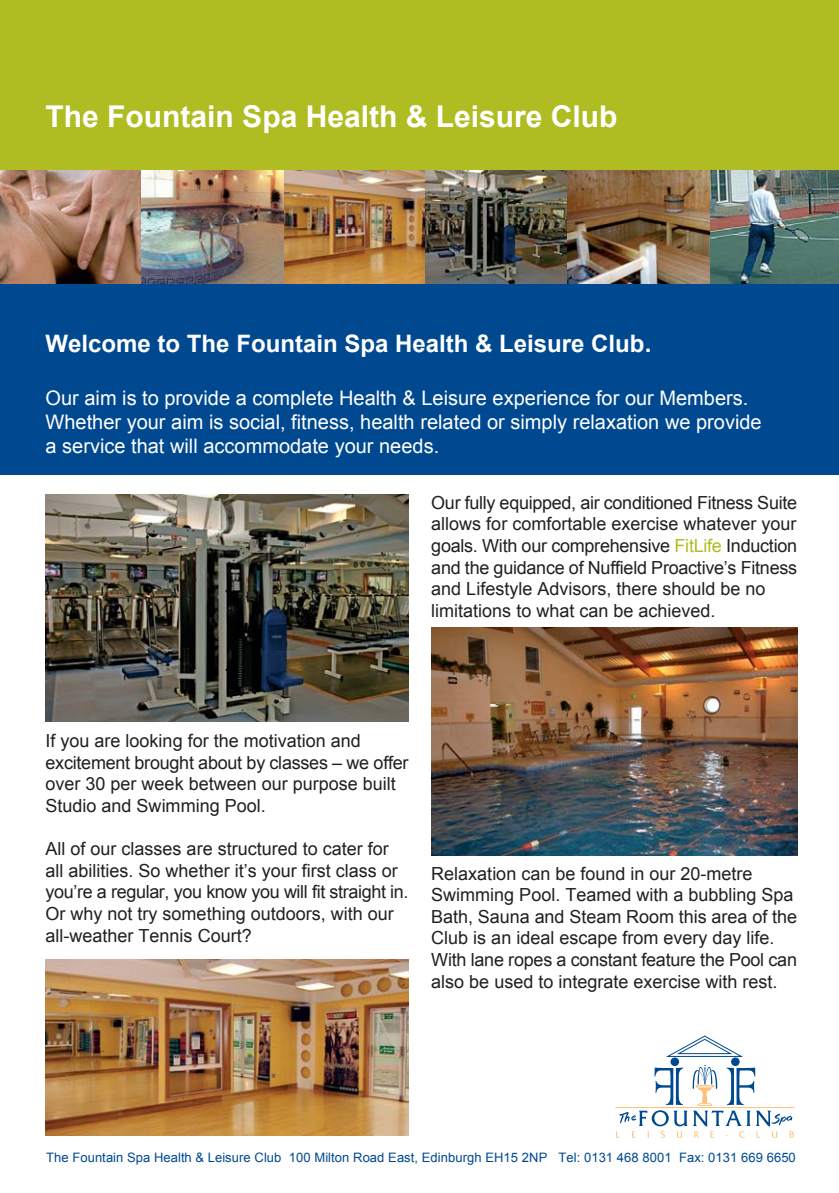
<style>
.page{position:relative;width:839px;height:1193px;background:#fff}
.page>*{position:absolute;margin:0;border:0;box-sizing:border-box;transform-origin:0 0}
.t1{font:700 30px "Arial";color:#fff}
.t2{font:700 24px "Arial";color:#fff}
.t3{font:20px/24px "Arial";color:#fff}
.t4{font:18px/21.6px "Arial";color:#231f20}
.t5{font:13px "Arial";letter-spacing:.005em;color:#004990}
.s1{color:#afbd22}
</style>
<div class="page">
<div style="left:0;top:0;width:838px;height:171px;background:#afbd22"></div>
<svg style="left:615px;top:1035px;width:179px;height:102px"></svg>
<div style="left:0;top:171px;width:838px;height:303px;background:#004990"></div>
<img style="left:46px;top:494px;width:362px;height:227px">
<img style="left:0;top:171px;width:567px;height:112px">
<img style="left:709px;top:171px;width:129px;height:112px">
<img style="left:567px;top:171px;width:142px;height:112px">
<img style="left:46px;top:959px;width:362px;height:176px">
<img style="left:431px;top:627px;width:366px;height:228px">
<h1 class="t1" style="left:46px;top:100px;width:573px">The Fountain Spa Health &amp; Leisure Club</h1>
<h2 class="t2" style="left:46px;top:330px;width:607px">Welcome to The Fountain Spa Health &amp; Leisure Club.</h2>
<p class="t3" style="left:46px;top:386px;width:717px">Our aim is to provide a complete Health &amp; Leisure experience for our Members.<br>Whether your aim is social, fitness, health related or simply relaxation we provide a service that will accommodate your needs.</p>
<p class="t4" style="left:431px;top:491px;width:367px">Our fully equipped, air conditioned Fitness Suite allows for comfortable exercise whatever your goals. With our comprehensive <span class="s1">FitLife</span> Induction and the guidance of Nuffield Proactive’s Fitness and Lifestyle Advisors, there should be no limitations to what can be achieved.</p>
<p class="t4" style="left:46px;top:729px;width:364px">If you are looking for the motivation and excitement brought about by classes – we offer over 30 per week between our purpose built Studio and Swimming Pool.</p>
<p class="t4" style="left:46px;top:837px;width:364px">All of our classes are structured to cater for all abilities. So whether it’s your first class or you’re a regular, you know you will fit straight in.<br>Or why not try something outdoors, with our all-weather Tennis Court?</p>
<p class="t4" style="left:431px;top:862px;width:367px">Relaxation can be found in our 20-metre Swimming Pool. Teamed with a bubbling Spa Bath, Sauna and Steam Room this area of the Club is an ideal escape from every day life.<br>With lane ropes a constant feature the Pool can also be used to integrate exercise with rest.</p>
<p class="t5" style="left:46px;top:1150px;width:751px">The Fountain Spa Health &amp; Leisure Club 100 Milton Road East, Edinburgh EH15 2NP Tel: 0131 468 8001 Fax: 0131 669 6650</p>
</div>
